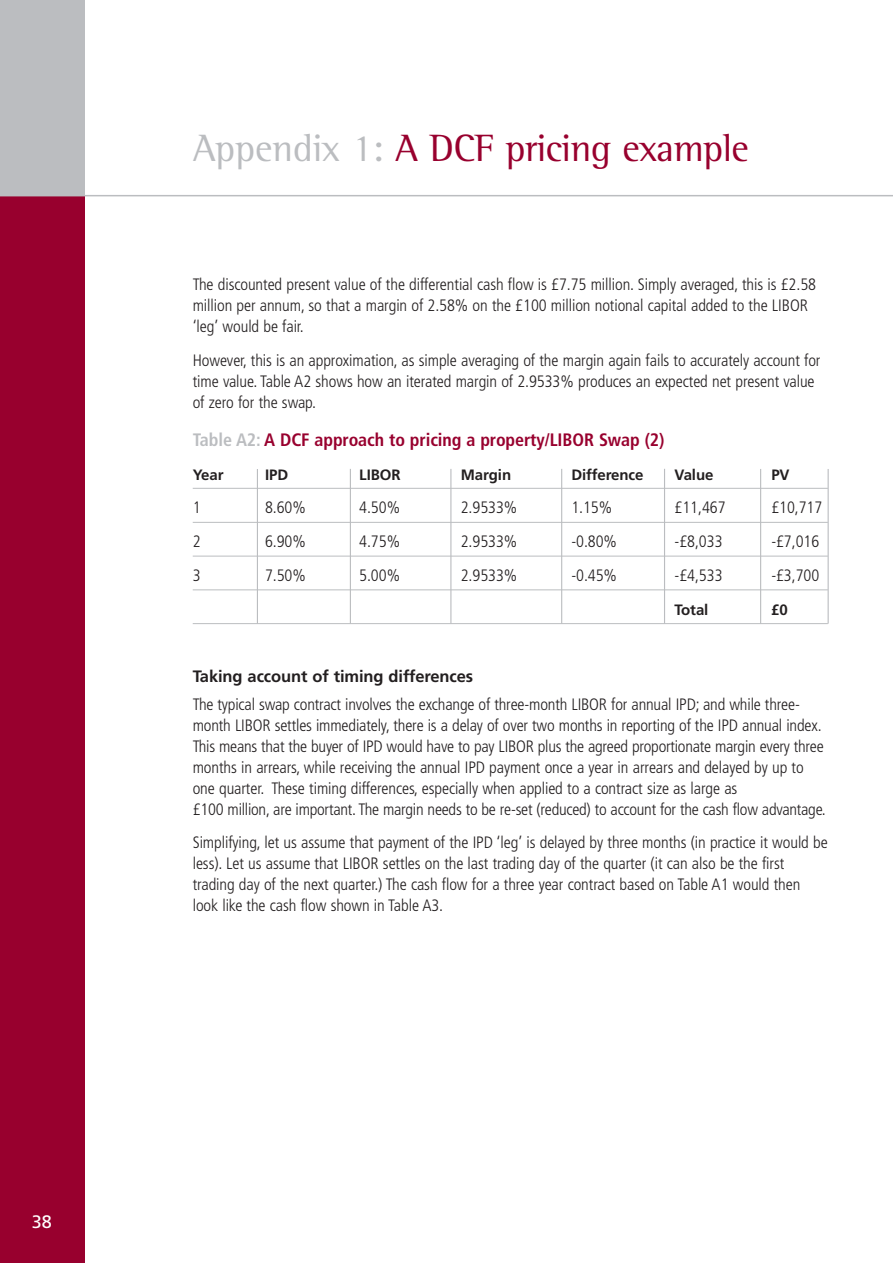
<style>
.page{position:relative;width:893px;height:1263px;background:#fff}
.page>*{position:absolute;margin:0;border:0;box-sizing:border-box;transform-origin:0 0}
.t1{font:39px "Rotis Semi Serif";letter-spacing:-.015em;color:#98002e}
.t2{font:700 condensed 18px "Frutiger";letter-spacing:-.005em;color:#98002e}
.t3{font:18px "Frutiger";color:#fff}
.t4{font:300 condensed 16.5px/21px "Frutiger";letter-spacing:-.005em;color:#231f20}
.t5{font:700 16.5px "Frutiger";letter-spacing:-.005em;color:#231f20}
.t6{font:700 15px "Frutiger";letter-spacing:-.005em;color:#231f20}
.s1{color:#bbbdc0}
</style>
<div class="page">
<div style="left:0;top:0;width:85px;height:1263px;background:#bbbdc0"></div>
<div style="left:0;top:196px;width:85px;height:1067px;background:#98002e"></div>
<hr style="left:0;top:195px;width:892px;height:1px;background:#bbbdc0">
<hr style="left:193px;top:488px;width:634px;height:1px;background:#bbbdc0">
<hr style="left:193px;top:522px;width:634px;height:1px;background:#bbbdc0">
<hr style="left:193px;top:556px;width:634px;height:1px;background:#bbbdc0">
<hr style="left:193px;top:590px;width:634px;height:1px;background:#bbbdc0">
<hr style="left:193px;top:623px;width:634px;height:1px;background:#bbbdc0">
<hr style="left:827px;top:469px;width:1px;height:155px;background:#bbbdc0">
<hr style="left:760px;top:469px;width:1px;height:155px;background:#bbbdc0">
<hr style="left:561px;top:469px;width:1px;height:155px;background:#bbbdc0">
<hr style="left:450px;top:469px;width:1px;height:155px;background:#bbbdc0">
<hr style="left:350px;top:469px;width:1px;height:155px;background:#bbbdc0">
<hr style="left:257px;top:469px;width:1px;height:155px;background:#bbbdc0">
<hr style="left:664px;top:469px;width:1px;height:155px;background:#bbbdc0">
<p class="t3" style="left:32px;top:1215px;width:22px">38</p>
<h1 class="t1" style="left:193px;top:134px;width:557px"><span class="s1">Appendix 1:</span> A DCF pricing example</h1>
<p class="t4" style="left:193px;top:275px;width:625px">The discounted present value of the differential cash flow is £7.75 million. Simply averaged, this is £2.58 million per annum, so that a margin of 2.58% on the £100 million notional capital added to the LIBOR ‘leg’ would be fair.</p>
<p class="t4" style="left:193px;top:351px;width:629px">However, this is an approximation, as simple averaging of the margin again fails to accurately account for time value. Table A2 shows how an iterated margin of 2.9533% produces an expected net present value of zero for the swap.</p>
<p class="t2" style="left:193px;top:432px;width:473px"><span class="s1">Table A2:</span> A DCF approach to pricing a property/LIBOR Swap (2)</p>
<p class="t6" style="left:193px;top:468px;width:32px">Year</p>
<p class="t6" style="left:265px;top:468px;width:25px">IPD</p>
<p class="t6" style="left:359px;top:468px;width:43px">LIBOR</p>
<p class="t6" style="left:461px;top:468px;width:52px">Margin</p>
<p class="t6" style="left:571px;top:468px;width:74px">Difference</p>
<p class="t6" style="left:674px;top:468px;width:40px">Value</p>
<p class="t6" style="left:771px;top:468px;width:20px">PV</p>
<p class="t4" style="left:193px;top:498px;width:9px">1</p>
<p class="t4" style="left:265px;top:498px;width:42px">8.60%</p>
<p class="t4" style="left:359px;top:498px;width:42px">4.50%</p>
<p class="t4" style="left:461px;top:498px;width:58px">2.9533%</p>
<p class="t4" style="left:571px;top:498px;width:42px">1.15%</p>
<p class="t4" style="left:674px;top:498px;width:53px">£11,467</p>
<p class="t4" style="left:771px;top:498px;width:53px">£10,717</p>
<p class="t4" style="left:193px;top:532px;width:9px">2</p>
<p class="t4" style="left:265px;top:532px;width:42px">6.90%</p>
<p class="t4" style="left:359px;top:532px;width:42px">4.75%</p>
<p class="t4" style="left:461px;top:532px;width:58px">2.9533%</p>
<p class="t4" style="left:571px;top:532px;width:47px">-0.80%</p>
<p class="t4" style="left:674px;top:532px;width:49px">-£8,033</p>
<p class="t4" style="left:771px;top:532px;width:49px">-£7,016</p>
<p class="t4" style="left:193px;top:566px;width:9px">3</p>
<p class="t4" style="left:265px;top:566px;width:42px">7.50%</p>
<p class="t4" style="left:359px;top:566px;width:42px">5.00%</p>
<p class="t4" style="left:461px;top:566px;width:58px">2.9533%</p>
<p class="t4" style="left:571px;top:566px;width:47px">-0.45%</p>
<p class="t4" style="left:674px;top:566px;width:49px">-£4,533</p>
<p class="t4" style="left:771px;top:566px;width:49px">-£3,700</p>
<p class="t6" style="left:674px;top:603px;width:35px">Total</p>
<p class="t6" style="left:771px;top:603px;width:18px">£0</p>
<p class="t5" style="left:193px;top:670px;width:282px">Taking account of timing differences</p>
<p class="t4" style="left:193px;top:695px;width:634px">The typical swap contract involves the exchange of three-month LIBOR for annual IPD; and while three&shy;month LIBOR settles immediately, there is a delay of over two months in reporting of the IPD annual index.<br>This means that the buyer of IPD would have to pay LIBOR plus the agreed proportionate margin every three months in arrears, while receiving the annual IPD payment once a year in arrears and delayed by up to one quarter. These timing differences, especially when applied to a contract size as large as<br>£100 million, are important. The margin needs to be re-set (reduced) to account for the cash flow advantage.</p>
<p class="t4" style="left:193px;top:833px;width:636px">Simplifying, let us assume that payment of the IPD ‘leg’ is delayed by three months (in practice it would be less). Let us assume that LIBOR settles on the last trading day of the quarter (it can also be the first trading day of the next quarter.) The cash flow for a three year contract based on Table A1 would then look like the cash flow shown in Table A3.</p>
</div>
